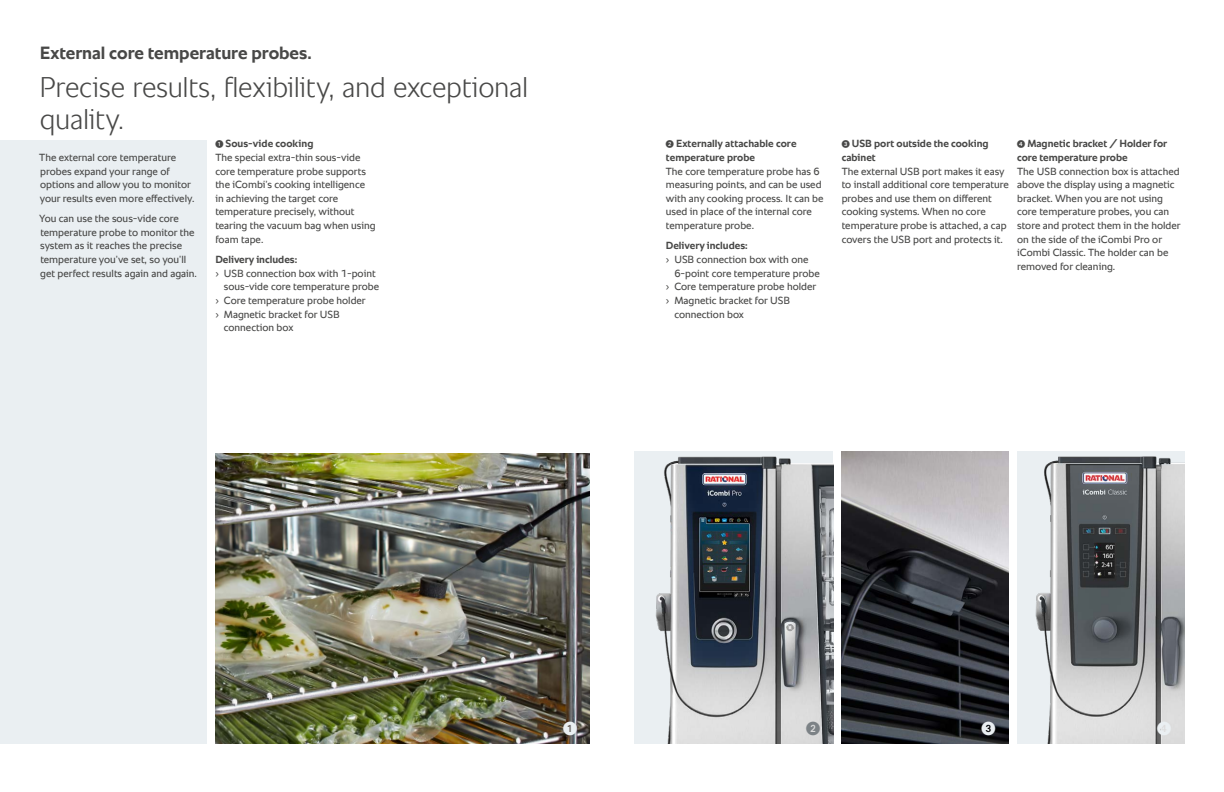
<style>
.page{position:relative;width:1224px;height:792px;background:#fff}
.page>*{position:absolute;margin:0;border:0;box-sizing:border-box;transform-origin:0 0}
.t1{font:300 29px/32px "RATIONAL Sans TT";letter-spacing:-.015em;color:#484847}
.t2{font:700 18px "RATIONAL Sans TT";letter-spacing:-.005em;color:#484847}
.t3{font:14px "European Pi One";color:#eaeff2}
.t4{font:14px "European Pi One";color:#7c8286}
.t5{font:10.5px/13.6px "RATIONAL Sans TT";color:#484847}
.t6{font:700 10.5px/13.6px "RATIONAL Sans TT";color:#484847}
.s1{font-family:"European Pi One";font-size:8px}
.s2{font-weight:700}
.s3{font-family:"European Pi One";font-weight:400;font-size:8px}
</style>
<div class="page">
<div style="left:0;top:140px;width:207px;height:604px;background:#eaeff2"></div>
<img style="left:215px;top:453px;width:374px;height:291px">
<img style="left:635px;top:452px;width:198px;height:292px">
<img style="left:1018px;top:452px;width:167px;height:292px">
<img style="left:841px;top:452px;width:167px;height:292px">
<h2 class="t2" style="left:40px;top:40px;width:274px">External core temperature probes.</h2>
<h1 class="t1" style="left:39px;top:71px;width:491px">Precise results, flexibility, and exceptional quality.</h1>
<p class="t5" style="left:39px;top:151px;width:157px">The external core temperature probes expand your range of options and allow you to monitor your results even more effectively.</p>
<p class="t5" style="left:39px;top:212px;width:159px">You can use the sous-vide core temperature probe to monitor the system as it reaches the precise temperature you’ve set, so you’ll get perfect results again and again.</p>
<p class="t5" style="left:215px;top:137px;width:162px"><span class="s1">1</span> <span class="s2">Sous-vide cooking<br></span>The special extra-thin sous-vide core temperature probe supports the iCombi’s cooking intelligence in achieving the target core temperature precisely, without tearing the vacuum bag when using foam tape.</p>
<p class="t6" style="left:215px;top:253px;width:83px">Delivery includes:</p>
<p class="t5" style="left:215px;top:266px;width:162px">› USB connection box with 1-point</p>
<p class="t5" style="left:224px;top:280px;width:157px">sous-vide core temperature probe</p>
<p class="t5" style="left:215px;top:294px;width:152px">› Core temperature probe holder</p>
<p class="t5" style="left:215px;top:307px;width:126px">› Magnetic bracket for USB</p>
<p class="t5" style="left:224px;top:321px;width:71px">connection box</p>
<p class="t6" style="left:666px;top:137px;width:132px"><span class="s3">2</span> Externally attachable core temperature probe</p>
<p class="t5" style="left:666px;top:164px;width:159px">The core temperature probe has 6 measuring points, and can be used with any cooking process. It can be used in place of the internal core temperature probe.</p>
<p class="t6" style="left:666px;top:239px;width:83px">Delivery includes:</p>
<p class="t5" style="left:666px;top:253px;width:144px">› USB connection box with one</p>
<p class="t5" style="left:674px;top:266px;width:147px">6-point core temperature probe</p>
<p class="t5" style="left:666px;top:280px;width:152px">› Core temperature probe holder</p>
<p class="t5" style="left:666px;top:294px;width:126px">› Magnetic bracket for USB</p>
<p class="t5" style="left:674px;top:307px;width:71px">connection box</p>
<p class="t6" style="left:842px;top:137px;width:148px"><span class="s3">3</span> USB port outside the cooking cabinet</p>
<p class="t5" style="left:842px;top:164px;width:169px">The external USB port makes it easy to install additional core temperature probes and use them on different cooking systems. When no core temperature probe is attached, a cap covers the USB port and protects it.</p>
<p class="t6" style="left:1017px;top:137px;width:152px"><span class="s3">4</span> Magnetic bracket / Holder for core temperature probe</p>
<p class="t5" style="left:1017px;top:164px;width:165px">The USB connection box is attached above the display using a magnetic bracket. When you are not using core temperature probes, you can store and protect them in the holder on the side of the iCombi Pro or iCombi Classic. The holder can be removed for cleaning.</p>
<h3 class="t3" style="left:563px;top:721px;width:15px">1</h3>
<h3 class="t4" style="left:806px;top:721px;width:15px">2</h3>
<h3 class="t3" style="left:982px;top:721px;width:15px">3</h3>
<h3 class="t3" style="left:1157px;top:721px;width:15px">4</h3>
</div>
